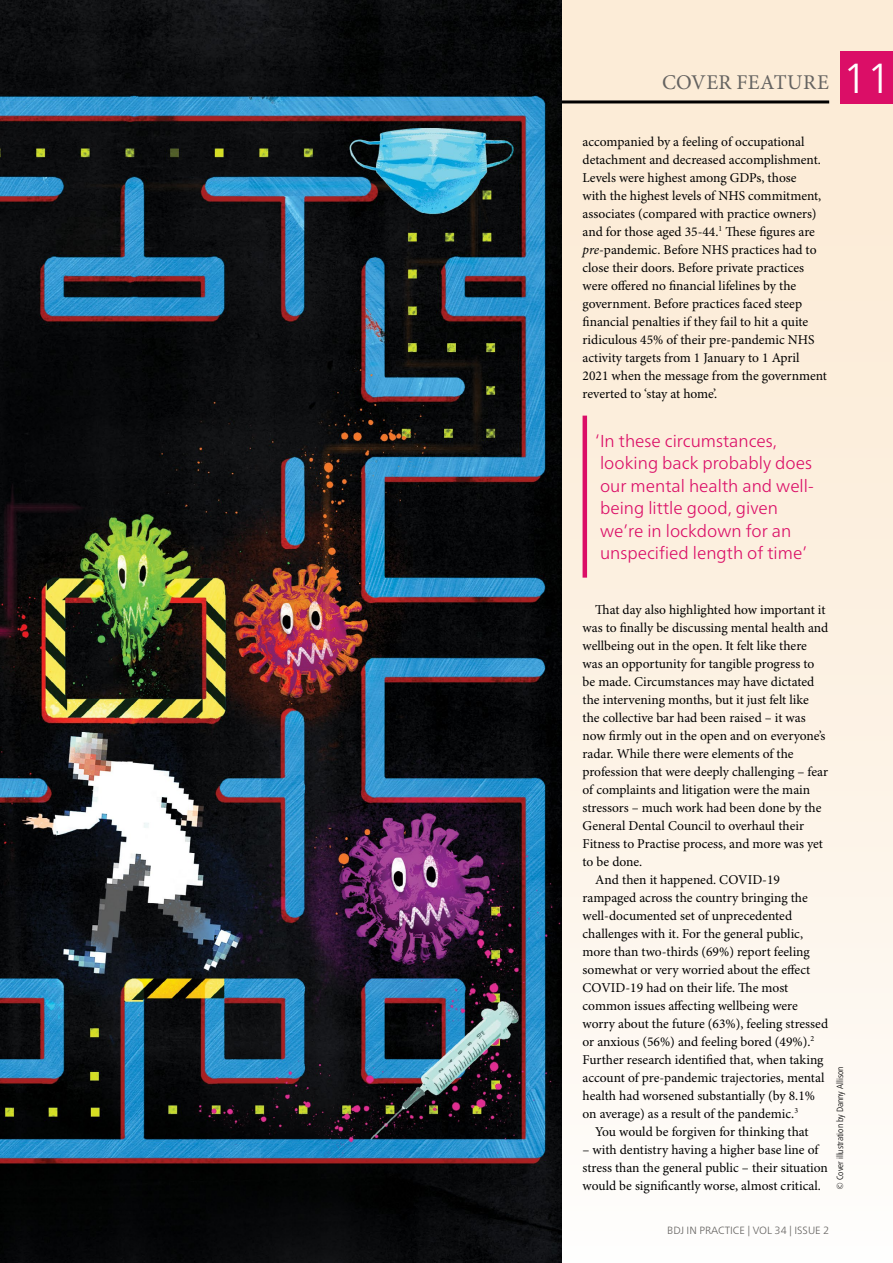
<style>
.page{position:relative;width:893px;height:1263px;background:#fff}
.page>*{position:absolute;margin:0;border:0;box-sizing:border-box;transform-origin:0 0}
.NoXML_page_numbers{font:300 42px "Frutiger Neue LT Pro";color:#fff}
.NoXML_category{font:21px "Minion Pro";letter-spacing:.015em;color:#656361}
.Eyecatcher_x{font:300 17.25px/22.5px "Frutiger Neue LT Pro";color:#db0e67}
.Para_body{font:13.5px/18px "Minion Pro";color:#000}
.NoXML_footer{font:300 10.5px "Frutiger Neue LT Pro";color:#656361}
.Image_Source_credit{font:300 condensed 9px "Frutiger Neue LT Pro";color:#000}
.s1{font-style:italic}
.s2{font-family:"Frutiger Neue LT Pro Light 2";font-weight:400}
</style>
<div class="page">
<div style="left:0;top:0;width:893px;height:1263px;background:linear-gradient(to bottom,#fbe9d1,#fefbf8)"></div>
<div style="left:840px;top:51px;width:53px;height:52px;background:#db0e67"></div>
<hr style="left:561px;top:100px;width:268px;height:3px;background:#000">
<hr style="left:583px;top:416px;width:4px;height:162px;background:#db0e67">
<img style="left:0;top:0;width:561px;height:1263px">
<p class="NoXML_category" style="left:662px;top:70px;width:168px">COVER FEATURE</p>
<p class="NoXML_page_numbers" style="left:843px;top:54px;width:50px">11</p>
<p class="Para_body" style="left:583px;top:133px;width:246px">accompanied by a feeling of occupational detachment and decreased accomplishment.<br>Levels were highest among GDPs, those<br>with the highest levels of NHS commitment, associates (compared with practice owners) and for those aged 35-44.<sup>1</sup> These figures are <span class="s1">pre</span>-pandemic. Before NHS practices had to close their doors. Before private practices were offered no financial lifelines by the government. Before practices faced steep financial penalties if they fail to hit a quite ridiculous 45% of their pre-pandemic NHS activity targets from 1 January to 1 April 2021 when the message from the government reverted to ‘stay at home’.</p>
<p class="Eyecatcher_x" style="left:595px;top:430px;width:220px">‘In these circumstances, looking back probably does our mental health and well&shy;being little good, given we’re in lockdown for an <span class="s2">unspecified length of time’</span></p>
<p class="Para_body" style="left:583px;top:601px;width:247px;text-indent:13px">That day also highlighted how important it was to finally be discussing mental health and wellbeing out in the open. It felt like there was an opportunity for tangible progress to be made. Circumstances may have dictated the intervening months, but it just felt like the collective bar had been raised – it was now firmly out in the open and on everyone’s radar. While there were elements of the profession that were deeply challenging – fear of complaints and litigation were the main stressors – much work had been done by the General Dental Council to overhaul their Fitness to Practise process, and more was yet to be done.</p>
<p class="Para_body" style="left:583px;top:871px;width:247px;text-indent:13px">And then it happened. COVID-19 rampaged across the country bringing the well-documented set of unprecedented challenges with it. For the general public, more than two-thirds (69%) report feeling somewhat or very worried about the effect COVID-19 had on their life. The most common issues affecting wellbeing were worry about the future (63%), feeling stressed or anxious (56%) and feeling bored (49%).<sup>2<br></sup>Further research identified that, when taking account of pre-pandemic trajectories, mental health had worsened substantially (by 8.1% on average) as a result of the pandemic.<sup>3</sup></p>
<p class="Para_body" style="left:595px;top:1123px;width:215px">You would be forgiven for thinking that</p>
<p class="Para_body" style="left:583px;top:1141px;width:247px">– with dentistry having a higher base line of stress than the general public – their situation would be significantly worse, almost critical.</p>
<p class="Image_Source_credit" style="left:835px;top:1190px;width:124px;rotate:-90deg">© Cover illustration by Danny Allison</p>
<p class="NoXML_footer" style="left:667px;top:1224px;width:163px">BDJ IN PRACTICE | VOL 34 | ISSUE 2</p>
</div>
